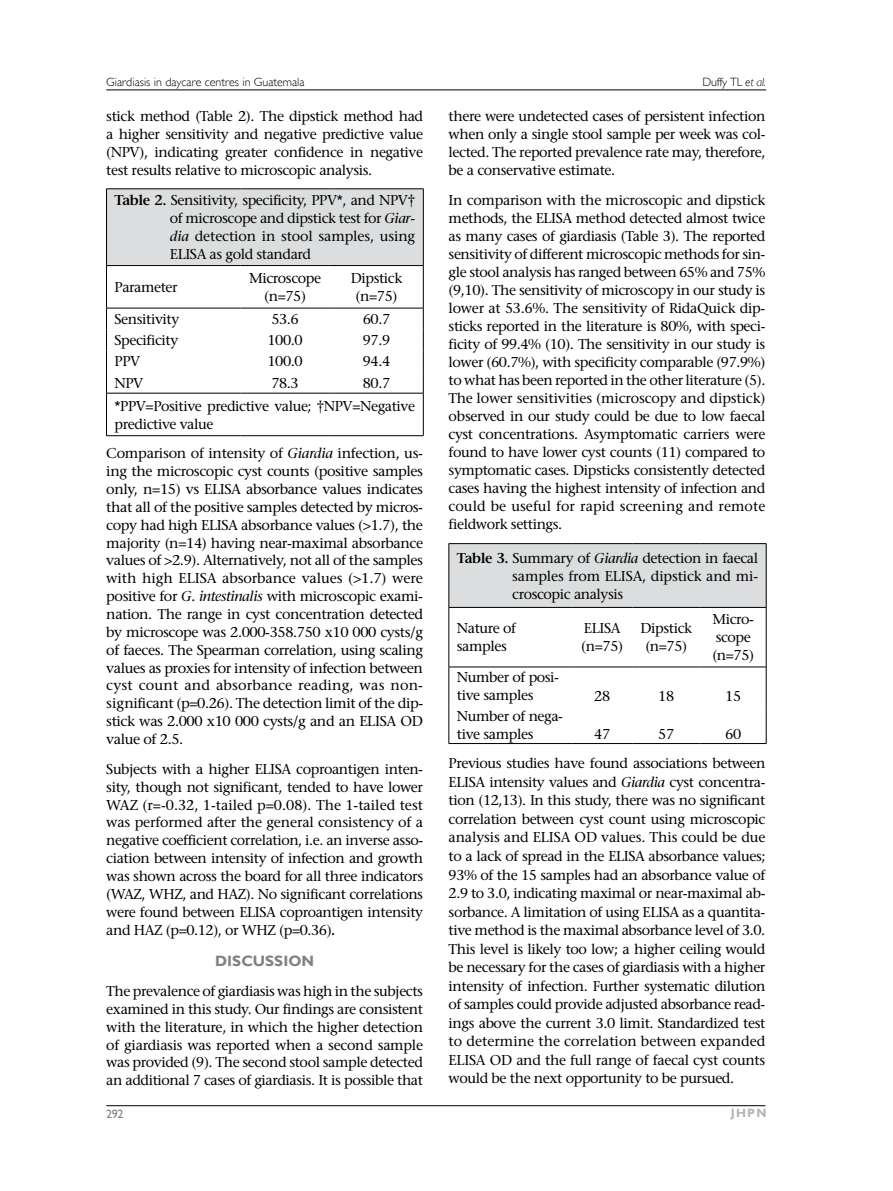
<style>
.page{position:relative;width:893px;height:1191px;background:#fff}
.page>*{position:absolute;margin:0;border:0;box-sizing:border-box;transform-origin:0 0}
.t1{font:700 15px "Gill Sans";color:#808285}
.t2{font:500 14.25px/18px "Stone Serif Std";letter-spacing:-.03em;color:#000;text-align:justify}
.t3{font:300 12px "Gill Sans";color:#000}
.t4{font:700 12px "Gill Sans";color:#b2b4b6}
.t5{font:12px "Gill Sans";color:#808285}
.s1{font-style:italic}
.s2{font-weight:600}
</style>
<div class="page">
<hr style="left:106px;top:90px;width:660px;height:1px;background:#000">
<hr style="left:106px;top:1105px;width:659px;height:1px;background:#000">
<div style="left:449px;top:543px;width:317px;height:64px;background:#dcddde"></div>
<hr style="left:449px;top:543px;width:123px;height:1px;background:#000">
<hr style="left:449px;top:544px;width:1px;height:63px;background:#000">
<hr style="left:572px;top:543px;width:60px;height:1px;background:#000">
<hr style="left:632px;top:543px;width:68px;height:1px;background:#000">
<hr style="left:700px;top:543px;width:66px;height:1px;background:#000">
<hr style="left:766px;top:544px;width:1px;height:63px;background:#000">
<hr style="left:449px;top:607px;width:123px;height:1px;background:#000">
<hr style="left:449px;top:607px;width:1px;height:59px;background:#000">
<hr style="left:572px;top:607px;width:60px;height:1px;background:#000">
<hr style="left:632px;top:607px;width:68px;height:1px;background:#000">
<hr style="left:700px;top:607px;width:66px;height:1px;background:#000">
<hr style="left:766px;top:607px;width:1px;height:59px;background:#000">
<hr style="left:449px;top:666px;width:123px;height:1px;background:#000">
<hr style="left:449px;top:667px;width:1px;height:38px;background:#000">
<hr style="left:572px;top:666px;width:60px;height:1px;background:#000">
<hr style="left:632px;top:666px;width:68px;height:1px;background:#000">
<hr style="left:700px;top:666px;width:66px;height:1px;background:#000">
<hr style="left:766px;top:667px;width:1px;height:38px;background:#000">
<hr style="left:449px;top:705px;width:1px;height:38px;background:#000">
<hr style="left:766px;top:705px;width:1px;height:38px;background:#000">
<hr style="left:449px;top:743px;width:123px;height:1px;background:#000">
<hr style="left:572px;top:743px;width:60px;height:1px;background:#000">
<hr style="left:632px;top:743px;width:68px;height:1px;background:#000">
<hr style="left:700px;top:743px;width:66px;height:1px;background:#000">
<div style="left:107px;top:189px;width:316px;height:76px;background:#dcddde"></div>
<hr style="left:106px;top:188px;width:134px;height:1px;background:#000">
<hr style="left:106px;top:189px;width:1px;height:76px;background:#000">
<hr style="left:240px;top:188px;width:90px;height:1px;background:#000">
<hr style="left:330px;top:188px;width:94px;height:1px;background:#000">
<hr style="left:423px;top:189px;width:1px;height:76px;background:#000">
<hr style="left:106px;top:265px;width:134px;height:1px;background:#000">
<hr style="left:106px;top:266px;width:1px;height:42px;background:#000">
<hr style="left:240px;top:265px;width:90px;height:1px;background:#000">
<hr style="left:330px;top:265px;width:94px;height:1px;background:#000">
<hr style="left:423px;top:266px;width:1px;height:42px;background:#000">
<hr style="left:106px;top:308px;width:134px;height:1px;background:#000">
<hr style="left:240px;top:308px;width:90px;height:1px;background:#000">
<hr style="left:330px;top:308px;width:94px;height:1px;background:#000">
<svg style="left:106px;top:308px;width:1px;height:85px"></svg>
<svg style="left:423px;top:308px;width:1px;height:85px"></svg>
<hr style="left:106px;top:393px;width:134px;height:1px;background:#000">
<hr style="left:106px;top:393px;width:1px;height:42px;background:#000">
<hr style="left:240px;top:393px;width:90px;height:1px;background:#000">
<hr style="left:330px;top:393px;width:94px;height:1px;background:#000">
<hr style="left:423px;top:393px;width:1px;height:42px;background:#000">
<hr style="left:106px;top:435px;width:134px;height:1px;background:#000">
<hr style="left:240px;top:435px;width:90px;height:1px;background:#000">
<hr style="left:330px;top:435px;width:94px;height:1px;background:#000">
<p class="t3" style="left:106px;top:75px;width:200px">Giardiasis in daycare centres in Guatemala</p>
<p class="t3" style="left:703px;top:75px;width:65px">Duffy TL <span class="s1">et al.</span></p>
<p class="t2" style="left:106px;top:107px;width:318px">stick method (Table 2). The dipstick method had a higher sensitivity and negative predictive value (NPV), indicating greater confidence in negative test results relative to microscopic analysis.</p>
<p class="t2" style="left:449px;top:107px;width:318px">there were undetected cases of persistent infection when only a single stool sample per week was col&shy;lected. The reported prevalence rate may, therefore, be a conservative estimate.</p>
<p class="t2" style="left:449px;top:191px;width:318px">In comparison with the microscopic and dipstick methods, the ELISA method detected almost twice as many cases of giardiasis (Table 3). The reported sensitivity of different microscopic methods for sin&shy;gle stool analysis has ranged between 65% and 75% (9,10). The sensitivity of microscopy in our study is lower at 53.6%. The sensitivity of RidaQuick dip&shy;sticks reported in the literature is 80%, with speci&shy;ficity of 99.4% (10). The sensitivity in our study is lower (60.7%), with specificity comparable (97.9%) to what has been reported in the other literature (5).<br>The lower sensitivities (microscopy and dipstick) observed in our study could be due to low faecal cyst concentrations. Asymptomatic carriers were found to have lower cyst counts (11) compared to symptomatic cases. Dipsticks consistently detected cases having the highest intensity of infection and could be useful for rapid screening and remote fieldwork settings.</p>
<p class="t2" style="left:512px;top:549px;width:247px;text-indent:-55px"><span class="s2">Table 3.</span> Summary of <span class="s1">Giardia</span> detection in faecal samples from ELISA, dipstick and mi&shy;croscopic analysis</p>
<p class="t2" style="left:457px;top:619px;width:61px">Nature of samples</p>
<p class="t2" style="left:581px;top:619px;width:43px">ELISA (n=75)</p>
<p class="t2" style="left:640px;top:619px;width:53px;text-align:center">Dipstick (n=75)</p>
<p class="t2" style="left:712px;top:610px;width:43px;text-align:left">Micro&shy;scope (n=75)</p>
<p class="t2" style="left:457px;top:668px;width:104px">Number of posi&shy;tive samples</p>
<p class="t2" style="left:170px;top:191px;width:247px;text-indent:-55px"><span class="s2">Table 2.</span> Sensitivity, specificity, PPV*, and NPV† of microscope and dipstick test for <span class="s1">Giar&shy;dia</span> detection in stool samples, using ELISA as gold standard</p>
<p class="t2" style="left:115px;top:278px;width:65px">Parameter</p>
<p class="t2" style="left:249px;top:269px;width:73px;text-align:center">Microscope (n=75)</p>
<p class="t2" style="left:351px;top:269px;width:53px;text-align:center">Dipstick (n=75)</p>
<p class="t2" style="left:115px;top:310px;width:66px">Sensitivity</p>
<p class="t2" style="left:271px;top:310px;width:29px">53.6</p>
<p class="t2" style="left:363px;top:310px;width:29px">60.7</p>
<p class="t2" style="left:115px;top:331px;width:65px">Specificity</p>
<p class="t2" style="left:268px;top:331px;width:37px">100.0</p>
<p class="t2" style="left:363px;top:331px;width:29px">97.9</p>
<p class="t2" style="left:115px;top:352px;width:27px">PPV</p>
<p class="t2" style="left:268px;top:352px;width:37px">100.0</p>
<p class="t2" style="left:363px;top:352px;width:29px">94.4</p>
<p class="t2" style="left:115px;top:374px;width:30px">NPV</p>
<p class="t2" style="left:271px;top:374px;width:29px">78.3</p>
<p class="t2" style="left:115px;top:371px;width:302px;line-height:23px;text-indent:248px">80.7 *PPV=Positive predictive value; †NPV=Negative</p>
<p class="t2" style="left:106px;top:409px;width:318px;line-height:29.5px;text-indent:8px">predictive value<br>Comparison of intensity of <span class="s1">Giardia</span> infection, us-</p>
<p class="t2" style="left:106px;top:462px;width:318px">ing the microscopic cyst counts (positive samples only, n=15) vs ELISA absorbance values indicates that all of the positive samples detected by micros&shy;copy had high ELISA absorbance values (&gt;1.7), the majority (n=14) having near-maximal absorbance values of &gt;2.9). Alternatively, not all of the samples with high ELISA absorbance values (&gt;1.7) were positive for <span class="s1">G. intestinalis</span> with microscopic exami&shy;nation. The range in cyst concentration detected by microscope was 2.000-358.750 x10 000 cysts/g of faeces. The Spearman correlation, using scaling values as proxies for intensity of infection between cyst count and absorbance reading, was non&shy;significant (p=0.26). The detection limit of the dip&shy;stick was 2.000 x10 000 cysts/g and an ELISA OD value of 2.5.</p>
<p class="t2" style="left:106px;top:760px;width:318px">Subjects with a higher ELISA coproantigen inten&shy;sity, though not significant, tended to have lower WAZ (r=-0.32, 1-tailed p=0.08). The 1-tailed test was performed after the general consistency of a negative coefficient correlation, i.e. an inverse asso&shy;ciation between intensity of infection and growth was shown across the board for all three indicators (WAZ, WHZ, and HAZ). No significant correlations were found between ELISA coproantigen intensity and HAZ (p=0.12), or WHZ (p=0.36)<span class="s2">.</span></p>
<p class="t1" style="left:215px;top:952px;width:87px">DISCUSSION</p>
<p class="t2" style="left:106px;top:982px;width:318px">The prevalence of giardiasis was high in the subjects examined in this study. Our findings are consistent with the literature, in which the higher detection of giardiasis was reported when a second sample was provided (9). The second stool sample detected an additional 7 cases of giardiasis. It is possible that</p>
<p class="t2" style="left:594px;top:687px;width:17px">28</p>
<p class="t2" style="left:658px;top:687px;width:17px">18</p>
<p class="t2" style="left:725px;top:687px;width:17px">15</p>
<p class="t2" style="left:457px;top:706px;width:108px">Number of nega&shy;tive samples</p>
<p class="t2" style="left:594px;top:725px;width:17px">47</p>
<p class="t2" style="left:658px;top:725px;width:17px">57</p>
<p class="t2" style="left:725px;top:725px;width:17px">60</p>
<p class="t2" style="left:449px;top:754px;width:318px;line-height:18.6px">Previous studies have found associations between ELISA intensity values and <span class="s1">Giardia</span> cyst concentra&shy;tion (12,13). In this study, there was no significant correlation between cyst count using microscopic analysis and ELISA OD values. This could be due to a lack of spread in the ELISA absorbance values; 93% of the 15 samples had an absorbance value of 2.9 to 3.0, indicating maximal or near-maximal ab&shy;sorbance. A limitation of using ELISA as a quantita&shy;tive method is the maximal absorbance level of 3.0.<br>This level is likely too low; a higher ceiling would be necessary for the cases of giardiasis with a higher intensity of infection. Further systematic dilution of samples could provide adjusted absorbance read&shy;ings above the current 3.0 limit. Standardized test to determine the correlation between expanded ELISA OD and the full range of faecal cyst counts would be the next opportunity to be pursued.</p>
<p class="t5" style="left:106px;top:1106px;width:19px">292</p>
<p class="t4" style="left:731px;top:1105px;width:35px">JHPN</p>
</div>
